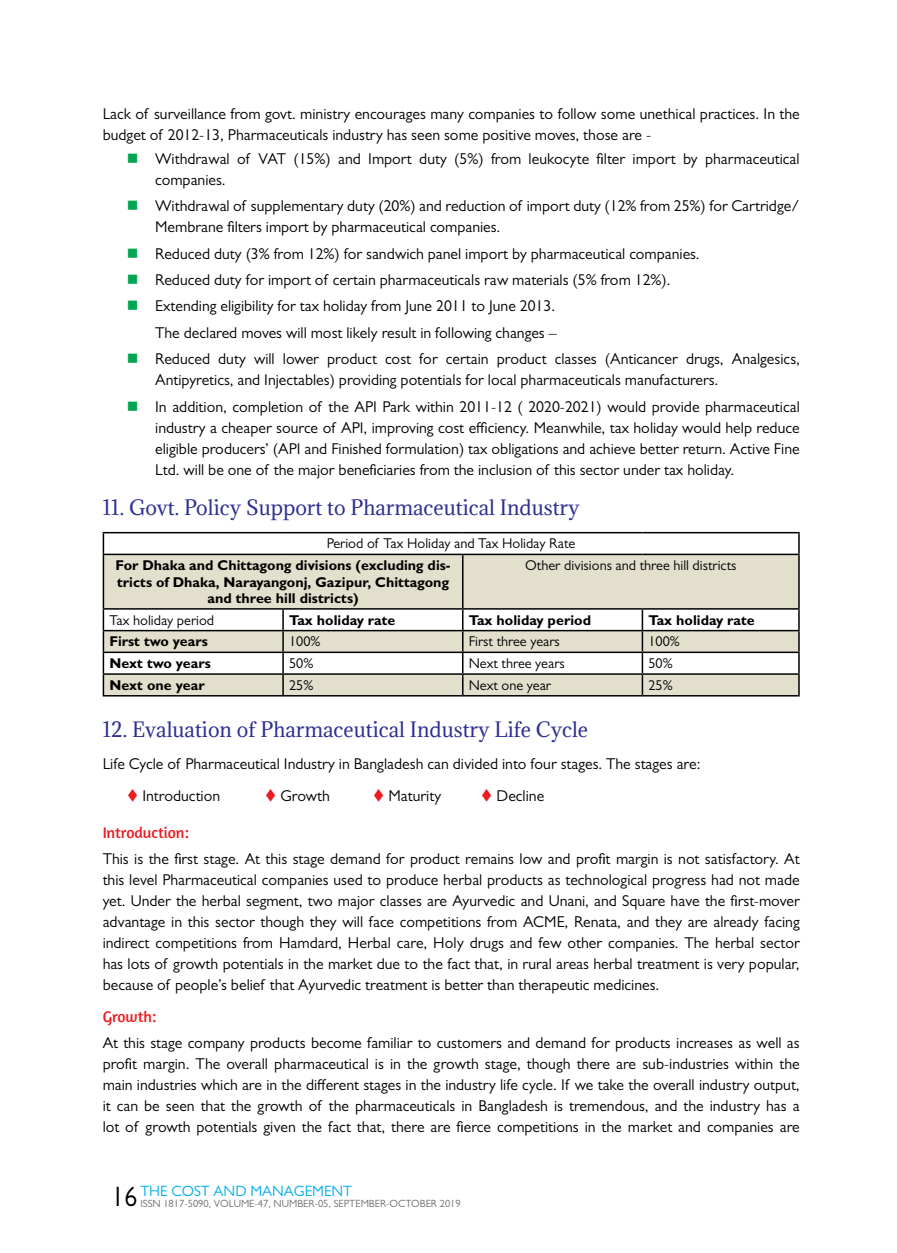
<style>
.page{position:relative;width:897px;height:1253px;background:#fff}
.page>*{position:absolute;margin:0;border:0;box-sizing:border-box;transform-origin:0 0}
.t1{font:19.5px "Adamina";color:#2e3092}
.t2{font:15.75px/21px "Gill Sans";color:#000}
.t3{font:15.75px "Amaranth";color:#ed1d24}
.t4{font:15px "Gill Sans";color:#00aeef}
.t5{font:700 14.25px/16.4px "Gill Sans";color:#000;text-align:center}
.t6{font:14.25px "Gill Sans";color:#000}
.t7{font:10.5px "Gill Sans";color:#6d6e71}
.s1{color:#00a651}
.s2{color:#ed1d24}
.s3{font-size:28.2px;color:#000}
</style>
<div class="page">
<svg style="left:104px;top:555px;width:694px;height:140px;fill:#e2dfcd"></svg>
<hr style="left:103px;top:532px;width:180px;height:1px;background:#000">
<svg style="left:103px;top:533px;width:1px;height:21px"></svg>
<hr style="left:283px;top:532px;width:179px;height:1px;background:#000">
<hr style="left:462px;top:532px;width:180px;height:1px;background:#000">
<hr style="left:642px;top:532px;width:157px;height:1px;background:#000">
<svg style="left:798px;top:533px;width:1px;height:21px"></svg>
<hr style="left:103px;top:554px;width:180px;height:1px;background:#000">
<hr style="left:103px;top:555px;width:1px;height:53px;background:#000">
<hr style="left:283px;top:554px;width:179px;height:1px;background:#000">
<hr style="left:462px;top:554px;width:180px;height:1px;background:#000">
<hr style="left:462px;top:555px;width:1px;height:53px;background:#000">
<hr style="left:642px;top:554px;width:157px;height:1px;background:#000">
<hr style="left:798px;top:555px;width:1px;height:53px;background:#000">
<hr style="left:103px;top:608px;width:180px;height:2px;background:#000">
<hr style="left:283px;top:608px;width:179px;height:2px;background:#000">
<hr style="left:282px;top:610px;width:2px;height:20px;background:#000">
<hr style="left:462px;top:608px;width:180px;height:2px;background:#000">
<hr style="left:642px;top:608px;width:157px;height:2px;background:#000">
<hr style="left:641px;top:610px;width:2px;height:20px;background:#000">
<hr style="left:282px;top:653px;width:2px;height:20px;background:#000">
<hr style="left:641px;top:653px;width:2px;height:20px;background:#000">
<hr style="left:103px;top:630px;width:180px;height:1px;background:#000">
<hr style="left:103px;top:651px;width:180px;height:2px;background:#000">
<hr style="left:283px;top:630px;width:179px;height:1px;background:#000">
<hr style="left:282px;top:631px;width:2px;height:20px;background:#000">
<hr style="left:283px;top:651px;width:179px;height:2px;background:#000">
<hr style="left:462px;top:630px;width:180px;height:1px;background:#000">
<hr style="left:462px;top:651px;width:180px;height:2px;background:#000">
<hr style="left:642px;top:630px;width:157px;height:1px;background:#000">
<hr style="left:641px;top:631px;width:2px;height:20px;background:#000">
<hr style="left:642px;top:651px;width:157px;height:2px;background:#000">
<hr style="left:103px;top:673px;width:180px;height:2px;background:#000">
<svg style="left:103px;top:610px;width:1px;height:85px"></svg>
<hr style="left:103px;top:695px;width:180px;height:1px;background:#000">
<hr style="left:283px;top:673px;width:179px;height:2px;background:#000">
<hr style="left:282px;top:675px;width:2px;height:20px;background:#000">
<hr style="left:283px;top:695px;width:179px;height:1px;background:#000">
<hr style="left:462px;top:673px;width:180px;height:2px;background:#000">
<svg style="left:462px;top:610px;width:1px;height:85px"></svg>
<hr style="left:462px;top:695px;width:180px;height:1px;background:#000">
<hr style="left:642px;top:673px;width:157px;height:2px;background:#000">
<hr style="left:641px;top:675px;width:2px;height:20px;background:#000">
<svg style="left:798px;top:610px;width:1px;height:85px"></svg>
<hr style="left:642px;top:695px;width:157px;height:1px;background:#000">
<p class="t2" style="left:103px;top:103px;width:698px">Lack of surveillance from govt. ministry encourages many companies to follow some unethical practices. In the budget of 2012-13, Pharmaceuticals industry has seen some positive moves, those are -</p>
<p class="t2" style="left:155px;top:148px;width:646px;text-indent:-29px"><span class="s1">■</span> Withdrawal of VAT (15%) and Import duty (5%) from leukocyte filter import by pharmaceutical companies.</p>
<p class="t2" style="left:155px;top:195px;width:646px;text-indent:-29px"><span class="s1">■</span> Withdrawal of supplementary duty (20%) and reduction of import duty (12% from 25%) for Cartridge/<br>Membrane filters import by pharmaceutical companies.</p>
<p class="t2" style="left:127px;top:243px;width:574px"><span class="s1">■</span> Reduced duty (3% from 12%) for sandwich panel import by pharmaceutical companies.</p>
<p class="t2" style="left:127px;top:269px;width:545px"><span class="s1">■</span> Reduced duty for import of certain pharmaceuticals raw materials (5% from 12%).</p>
<p class="t2" style="left:127px;top:293px;width:431px;line-height:26.4px;text-align:right"><span class="s1">■</span> Extending eligibility for tax holiday from June 2011 to June 2013.<br>The declared moves will most likely result in following changes –</p>
<p class="t2" style="left:155px;top:348px;width:646px;text-indent:-29px"><span class="s1">■</span> Reduced duty will lower product cost for certain product classes (Anticancer drugs, Analgesics,<br>Antipyretics, and Injectables) providing potentials for local pharmaceuticals manufacturers.</p>
<p class="t2" style="left:155px;top:396px;width:646px;text-align:justify;text-indent:-29px"><span class="s1">■</span> In addition, completion of the API Park within 2011-12 ( 2020-2021) would provide pharmaceutical industry a cheaper source of API, improving cost efficiency. Meanwhile, tax holiday would help reduce eligible producers’ (API and Finished formulation) tax obligations and achieve better return. Active Fine Ltd. will be one of the major beneficiaries from the inclusion of this sector under tax holiday.</p>
<p class="t1" style="left:103px;top:494px;width:478px">11. Govt. Policy Support to Pharmaceutical Industry</p>
<p class="t6" style="left:327px;top:535px;width:250px">Period of Tax Holiday and Tax Holiday Rate</p>
<p class="t5" style="left:115px;top:557px;width:336px">For Dhaka and Chittagong divisions (excluding dis&shy;tricts of Dhaka, Narayangonj, Gazipur, Chittagong and three hill districts)</p>
<p class="t6" style="left:525px;top:557px;width:213px">Other divisions and three hill districts</p>
<p class="t6" style="left:109px;top:612px;width:106px">Tax holiday period</p>
<p class="t5" style="left:289px;top:611px;width:108px">Tax holiday rate</p>
<p class="t5" style="left:468px;top:611px;width:124px">Tax holiday period</p>
<p class="t5" style="left:648px;top:611px;width:108px">Tax holiday rate</p>
<p class="t5" style="left:109px;top:633px;width:100px">First two years</p>
<p class="t6" style="left:289px;top:633px;width:33px">100%</p>
<p class="t6" style="left:468px;top:633px;width:93px">First three years</p>
<p class="t6" style="left:648px;top:633px;width:33px">100%</p>
<p class="t5" style="left:109px;top:655px;width:103px">Next two years</p>
<p class="t6" style="left:289px;top:655px;width:26px">50%</p>
<p class="t6" style="left:468px;top:655px;width:98px">Next three years</p>
<p class="t6" style="left:648px;top:655px;width:26px">50%</p>
<p class="t5" style="left:109px;top:676px;width:97px">Next one year</p>
<p class="t6" style="left:289px;top:677px;width:26px">25%</p>
<p class="t6" style="left:468px;top:677px;width:84px">Next one year</p>
<p class="t6" style="left:648px;top:677px;width:26px">25%</p>
<p class="t1" style="left:103px;top:716px;width:487px">12. Evaluation of Pharmaceutical Industry Life Cycle</p>
<p class="t2" style="left:103px;top:753px;width:599px">Life Cycle of Pharmaceutical Industry in Bangladesh can divided into four stages. The stages are:</p>
<p class="t2" style="left:127px;top:785px;width:95px"><span class="s2">▼</span> Introduction</p>
<p class="t2" style="left:265px;top:785px;width:67px"><span class="s2">▼</span> Growth</p>
<p class="t2" style="left:373px;top:785px;width:70px"><span class="s2">▼</span> Maturity</p>
<p class="t2" style="left:481px;top:785px;width:65px"><span class="s2">▼</span> Decline</p>
<p class="t3" style="left:103px;top:823px;width:88px">Introduction:</p>
<p class="t2" style="left:103px;top:848px;width:698px;text-align:justify">This is the first stage. At this stage demand for product remains low and profit margin is not satisfactory. At this level Pharmaceutical companies used to produce herbal products as technological progress had not made yet. Under the herbal segment, two major classes are Ayurvedic and Unani, and Square have the first-mover advantage in this sector though they will face competitions from ACME, Renata, and they are already facing indirect competitions from Hamdard, Herbal care, Holy drugs and few other companies. The herbal sector has lots of growth potentials in the market due to the fact that, in rural areas herbal treatment is very popular, because of people’s belief that Ayurvedic treatment is better than therapeutic medicines.</p>
<p class="t3" style="left:103px;top:1007px;width:55px">Growth:</p>
<p class="t2" style="left:103px;top:1032px;width:698px;text-align:justify">At this stage company products become familiar to customers and demand for products increases as well as profit margin. The overall pharmaceutical is in the growth stage, though there are sub-industries within the main industries which are in the different stages in the industry life cycle. If we take the overall industry output, it can be seen that the growth of the pharmaceuticals in Bangladesh is tremendous, and the industry has a lot of growth potentials given the fact that, there are fierce competitions in the market and companies are</p>
<p class="t4" style="left:111px;top:1182px;width:242px"><span class="s3">16</span> THE COST AND MANAGEMENT</p>
<p class="t7" style="left:140px;top:1197px;width:322px">ISSN 1817-5090, VOLUME-47, NUMBER-05, SEPTEMBER-OCTOBER 2019</p>
</div>
